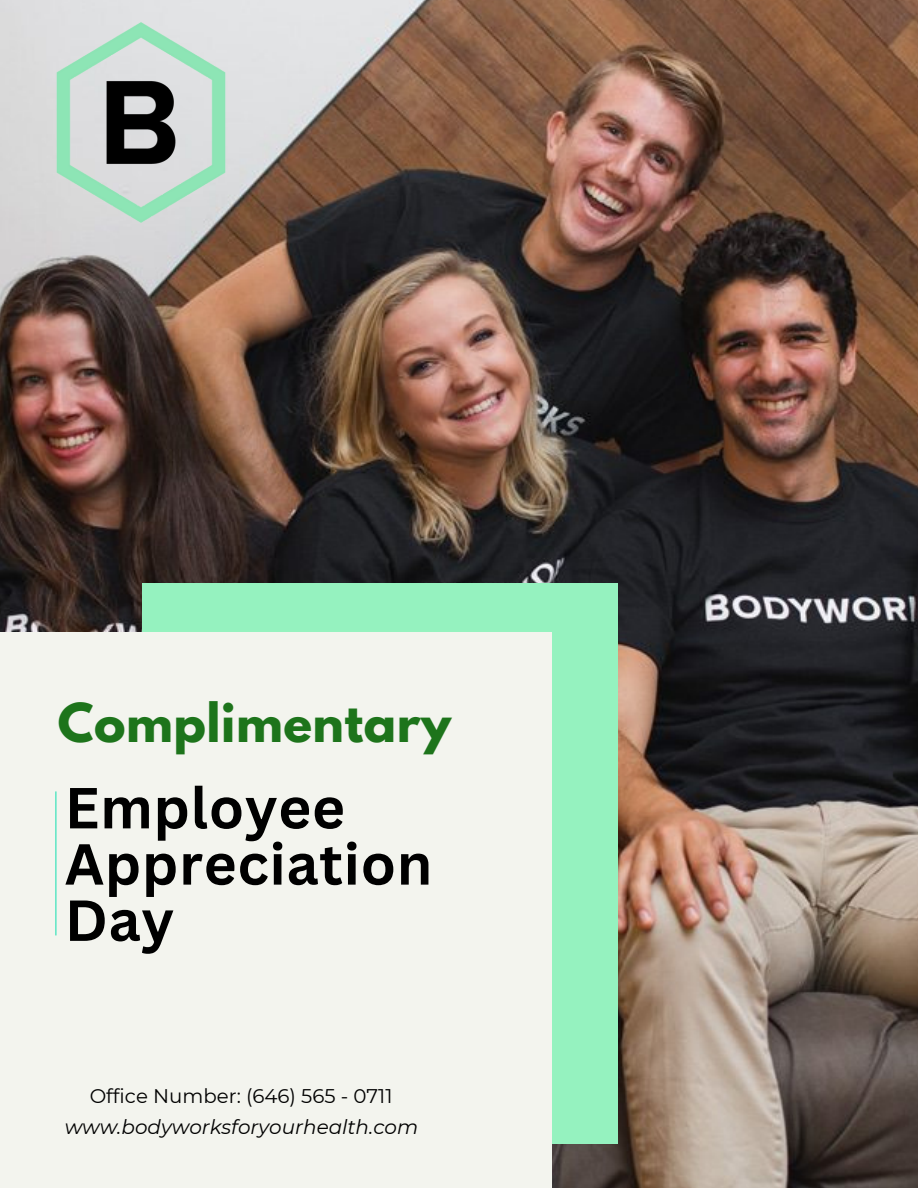
<style>
.page{position:relative;width:918px;height:1188px;background:#fff}
.page>*{position:absolute;margin:0;border:0;box-sizing:border-box;transform-origin:0 0}
.t1{font:700 56.55px/56.2px "Canva Sans";letter-spacing:.01em;color:#000}
.t2{font:700 47.55px "League Spartan";letter-spacing:.01em;color:#1d741b}
.t3{font:italic 19.95px "Montserrat";color:#000}
.t4{font:19.8px "Montserrat";color:#000}
</style>
<div class="page">
<img style="left:0;top:0;width:918px;height:1188px">
<div style="left:142px;top:583px;width:475px;height:560px;background:#95f2bf"></div>
<div style="left:0;top:632px;width:552px;height:556px;background:#f3f4ee"></div>
<hr style="left:55px;top:791px;width:1px;height:144px;background:#2be1b6">
<img style="left:55px;top:20px;width:171px;height:206px">
<p class="t2" style="left:58px;top:699px;width:395px">Complimentary</p>
<p class="t1" style="left:65px;top:778px;width:369px">Employee<br>Appreciation</p>
<p class="t1" style="left:65px;top:891px;width:111px">Day</p>
<p class="t4" style="left:90px;top:1083px;width:304px">Office Number: (646) 565 - 0711</p>
<p class="t3" style="left:65px;top:1114px;width:355px">www.bodyworksforyourhealth.com</p>
</div>
